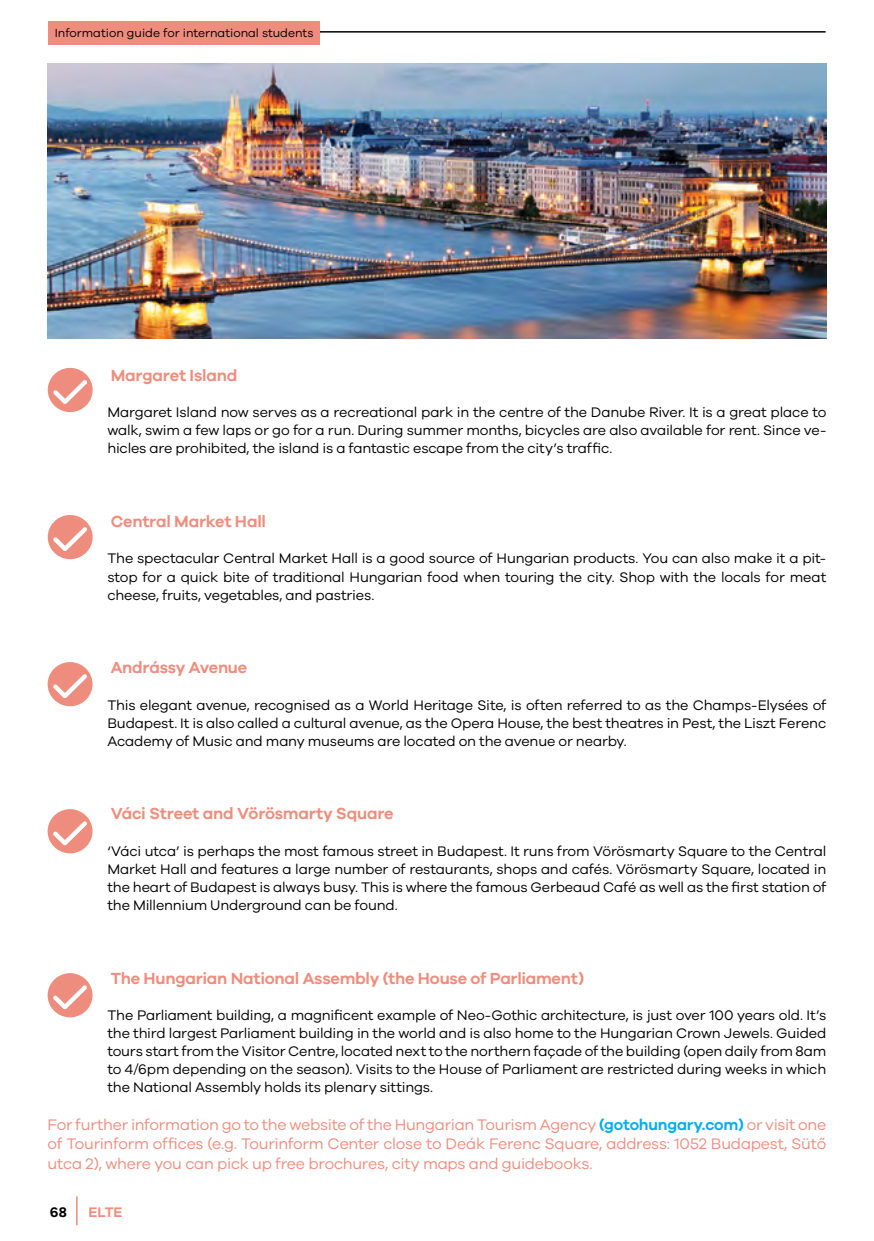
<style>
.page{position:relative;width:874px;height:1241px;background:#fff}
.page>*{position:absolute;margin:0;border:0;box-sizing:border-box;transform-origin:0 0}
.t1{font:600 16.62px "Galano Grotesque";letter-spacing:-.015em;color:#ee8d7d}
.t2{font:15.75px/19.6px "Galano Grotesque";letter-spacing:-.015em;color:#ee8d7d;text-align:justify}
.t3{font:14.35px/18px "Galano Grotesque";letter-spacing:-.01em;color:#000;text-align:justify}
.t4{font:600 14.35px "Galano Grotesque";color:#ee8d7d}
.t5{font:600 14.35px "Galano Grotesque";color:#000}
.t6{font:12.08px "Galano Grotesque";color:#000}
.s1{font-weight:600;color:#00aeef}
</style>
<div class="page">
<hr style="left:181px;top:31px;width:644px;height:2px;background:#000">
<hr style="left:76px;top:1195px;width:2px;height:29px;background:#ee8d7d">
<div style="left:48px;top:21px;width:272px;height:23px;background:#ee8d7d"></div>
<img style="left:48px;top:63px;width:778px;height:275px">
<svg style="left:48px;top:368px;width:45px;height:44px"></svg>
<svg style="left:48px;top:515px;width:45px;height:44px"></svg>
<svg style="left:48px;top:662px;width:44px;height:44px"></svg>
<svg style="left:48px;top:809px;width:44px;height:44px"></svg>
<svg style="left:48px;top:973px;width:44px;height:44px"></svg>
<p class="t6" style="left:55px;top:26px;width:260px">Information guide for international students</p>
<p class="t1" style="left:111px;top:365px;width:128px">Margaret Island</p>
<p class="t3" style="left:107px;top:403px;width:720px">Margaret Island now serves as a recreational park in the centre of the Danube River. It is a great place to walk, swim a few laps or go for a run. During summer months, bicycles are also available for rent. Since ve&shy;hicles are prohibited, the island is a fantastic escape from the city’s traffic.</p>
<p class="t1" style="left:111px;top:511px;width:157px">Central Market Hall</p>
<p class="t3" style="left:107px;top:549px;width:720px">The spectacular Central Market Hall is a good source of Hungarian products. You can also make it a pit&shy;stop for a quick bite of traditional Hungarian food when touring the city. Shop with the locals for meat cheese, fruits, vegetables, and pastries.</p>
<p class="t1" style="left:111px;top:657px;width:138px">Andrássy Avenue</p>
<p class="t3" style="left:107px;top:695px;width:720px">This elegant avenue, recognised as a World Heritage Site, is often referred to as the Champs-Elysées of Budapest. It is also called a cultural avenue, as the Opera House, the best theatres in Pest, the Liszt Ferenc Academy of Music and many museums are located on the avenue or nearby.</p>
<p class="t1" style="left:111px;top:803px;width:284px">Váci Street and Vörösmarty Square</p>
<p class="t3" style="left:107px;top:841px;width:720px">‘Váci utca’ is perhaps the most famous street in Budapest. It runs from Vörösmarty Square to the Central Market Hall and features a large number of restaurants, shops and cafés. Vörösmarty Square, located in the heart of Budapest is always busy. This is where the famous Gerbeaud Café as well as the first station of the Millennium Underground can be found.</p>
<p class="t1" style="left:111px;top:967px;width:474px">The Hungarian National Assembly (the House of Parliament)</p>
<p class="t3" style="left:107px;top:1005px;width:720px">The Parliament building, a magnificent example of Neo-Gothic architecture, is just over 100 years old. It’s the third largest Parliament building in the world and is also home to the Hungarian Crown Jewels. Guided tours start from the Visitor Centre, located next to the northern façade of the building (open daily from 8am to 4/6pm depending on the season). Visits to the House of Parliament are restricted during weeks in which the National Assembly holds its plenary sittings.</p>
<p class="t2" style="left:48px;top:1113px;width:779px">For further information go to the website of the Hungarian Tourism Agency <span class="s1">(gotohungary.com)</span> or visit one of Tourinform offices (e.g. Tourinform Center close to Deák Ferenc Square, address: 1052 Budapest, Sütő utca 2), where you can pick up free brochures, city maps and guidebooks.</p>
<p class="t5" style="left:50px;top:1203px;width:19px">68</p>
<p class="t4" style="left:88px;top:1203px;width:35px">ELTE</p>
</div>
